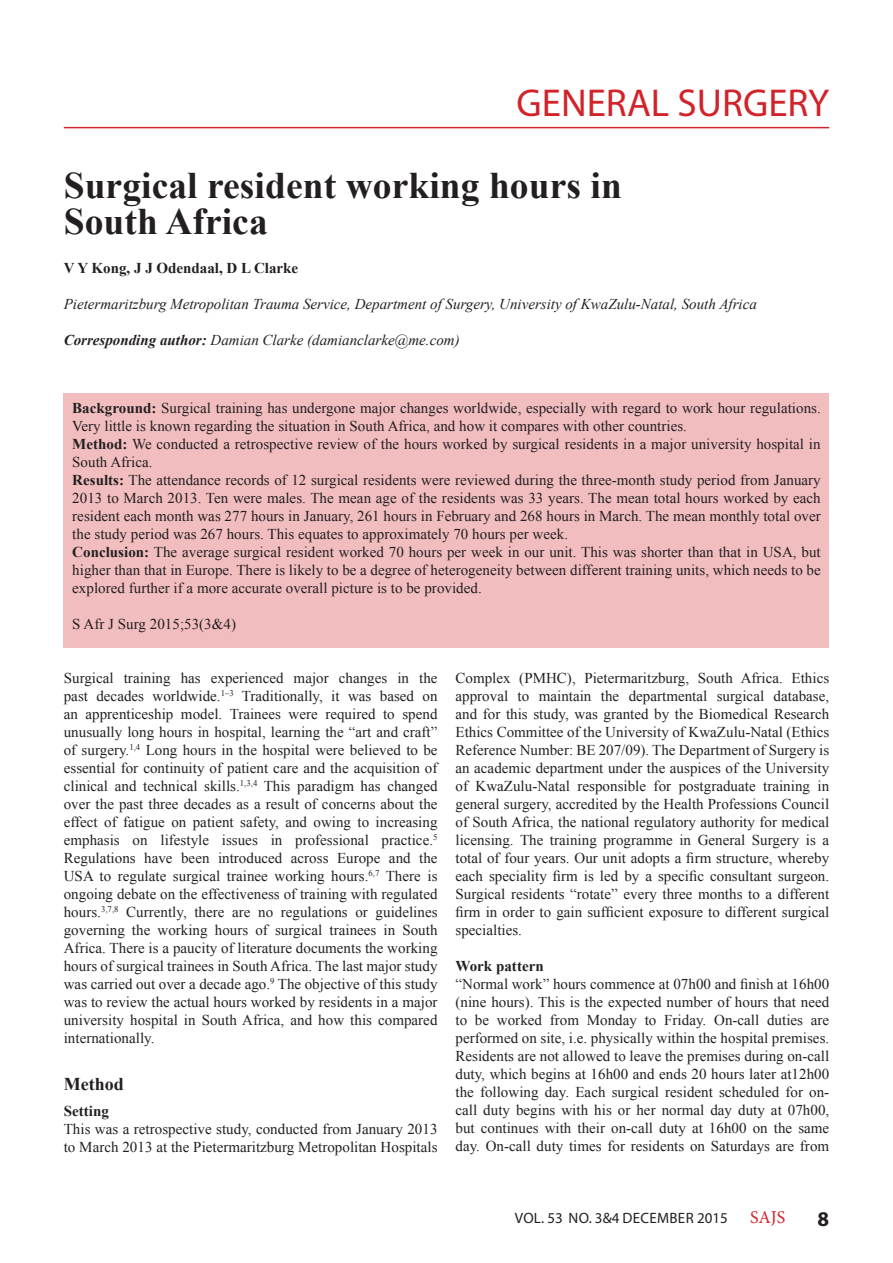
<style>
.page{position:relative;width:893px;height:1263px;background:#fff}
.page>*{position:absolute;margin:0;border:0;box-sizing:border-box;transform-origin:0 0}
.t1{font:39px "Myriad Pro";color:#d1232a}
.Article_Title{font:700 37.5px/36px "Times New Roman";color:#231f20}
.t2{font:700 21px "Myriad Pro";color:#231f20}
.Heading_in_article{font:700 18px "Times New Roman";color:#231f20}
.Body_Text{font:15px/18px "Times New Roman";color:#231f20;text-align:justify}
.Abstract{font:15px/18px "Times New Roman";color:#231f20}
.t3{font:italic 15px "Times New Roman";color:#231f20}
.Body_Text-2{font:700 15px "Times New Roman";color:#231f20}
.t4{font:15px "Myriad Pro";letter-spacing:.02em;color:#231f20}
.s1{font-weight:700}
.s2{font-family:"Minion Pro";font-size:18px;color:#d1232a}
</style>
<div class="page">
<hr style="left:64px;top:127px;width:765px;height:1px;background:#d1232a">
<div style="left:64px;top:394px;width:765px;height:254px;background:#f1bdbf"></div>
<p class="t1" style="left:517px;top:78px;width:314px">GENERAL SURGERY</p>
<p class="Article_Title" style="left:64px;top:167px;width:560px">Surgical resident working hours in<br>South Africa</p>
<p class="Body_Text-2" style="left:64px;top:258px;width:236px">V Y Kong, J J Odendaal, D L Clarke</p>
<p class="t3" style="left:64px;top:294px;width:695px">Pietermaritzburg Metropolitan Trauma Service, Department of Surgery, University of KwaZulu-Natal, South Africa</p>
<p class="t3" style="left:64px;top:330px;width:397px"><span class="s1">Corresponding author:</span> Damian Clarke (damianclarke@me.com)</p>
<p class="Abstract" style="left:72px;top:399px;width:750px"><span class="s1">Background:</span> Surgical training has undergone major changes worldwide, especially with regard to work hour regulations.<br>Very little is known regarding the situation in South Africa, and how it compares with other countries.</p>
<p class="Abstract" style="left:72px;top:435px;width:750px"><span class="s1">Method:</span> We conducted a retrospective review of the hours worked by surgical residents in a major university hospital in<br>South Africa.</p>
<p class="Abstract" style="left:72px;top:471px;width:750px;text-align:justify"><span class="s1">Results:</span> The attendance records of 12 surgical residents were reviewed during the three-month study period from January 2013 to March 2013. Ten were males. The mean age of the residents was 33 years. The mean total hours worked by each resident each month was 277 hours in January, 261 hours in February and 268 hours in March. The mean monthly total over the study period was 267 hours. This equates to approximately 70 hours per week.</p>
<p class="Abstract" style="left:72px;top:543px;width:750px;text-align:justify"><span class="s1">Conclusion:</span> The average surgical resident worked 70 hours per week in our unit. This was shorter than that in USA, but higher than that in Europe. There is likely to be a degree of heterogeneity between different training units, which needs to be explored further if a more accurate overall picture is to be provided.</p>
<p class="Abstract" style="left:72px;top:615px;width:165px">S Afr J Surg 2015;53(3&amp;4)</p>
<p class="Body_Text" style="left:64px;top:669px;width:375px">Surgical training has experienced major changes in the past decades worldwide.<sup>1–3</sup> Traditionally, it was based on an apprenticeship model. Trainees were required to spend unusually long hours in hospital, learning the “art and craft” of surgery.<sup>1,4</sup> Long hours in the hospital were believed to be essential for continuity of patient care and the acquisition of clinical and technical skills.<sup>1,3,4</sup> This paradigm has changed over the past three decades as a result of concerns about the effect of fatigue on patient safety, and owing to increasing emphasis on lifestyle issues in professional practice.<sup>5<br></sup>Regulations have been introduced across Europe and the USA to regulate surgical trainee working hours.<sup>6,7</sup> There is ongoing debate on the effectiveness of training with regulated hours.<sup>3,7,8</sup> Currently, there are no regulations or guidelines governing the working hours of surgical trainees in South Africa. There is a paucity of literature documents the working hours of surgical trainees in South Africa. The last major study was carried out over a decade ago.<sup>9</sup> The objective of this study was to review the actual hours worked by residents in a major university hospital in South Africa, and how this compared internationally.</p>
<p class="Heading_in_article" style="left:64px;top:1071px;width:62px">Method</p>
<p class="Body_Text-2" style="left:64px;top:1101px;width:47px">Setting</p>
<p class="Body_Text" style="left:64px;top:1120px;width:375px">This was a retrospective study, conducted from January 2013 to March 2013 at the Pietermaritzburg Metropolitan Hospitals</p>
<p class="Body_Text" style="left:455px;top:669px;width:375px">Complex (PMHC), Pietermaritzburg, South Africa. Ethics approval to maintain the departmental surgical database, and for this study, was granted by the Biomedical Research Ethics Committee of the University of KwaZulu-Natal (Ethics Reference Number: BE 207/09). The Department of Surgery is an academic department under the auspices of the University of KwaZulu-Natal responsible for postgraduate training in general surgery, accredited by the Health Professions Council of South Africa, the national regulatory authority for medical licensing. The training programme in General Surgery is a total of four years. Our unit adopts a firm structure, whereby each speciality firm is led by a specific consultant surgeon.<br>Surgical residents “rotate” every three months to a different firm in order to gain sufficient exposure to different surgical specialties.</p>
<p class="Body_Text-2" style="left:455px;top:956px;width:90px">Work pattern</p>
<p class="Body_Text" style="left:455px;top:975px;width:375px">“Normal work” hours commence at 07h00 and finish at 16h00 (nine hours). This is the expected number of hours that need to be worked from Monday to Friday. On-call duties are performed on site, i.e. physically within the hospital premises.<br>Residents are not allowed to leave the premises during on-call duty, which begins at 16h00 and ends 20 hours later at12h00 the following day. Each surgical resident scheduled for on&shy;call duty begins with his or her normal day duty at 07h00, but continues with their on-call duty at 16h00 on the same day. On-call duty times for residents on Saturdays are from</p>
<p class="t4" style="left:515px;top:1208px;width:272px">VOL. 53 NO. 3&amp;4 DECEMBER 2015 <span class="s2">SAJS</span></p>
<p class="t2" style="left:817px;top:1205px;width:13px">8</p>
</div>
